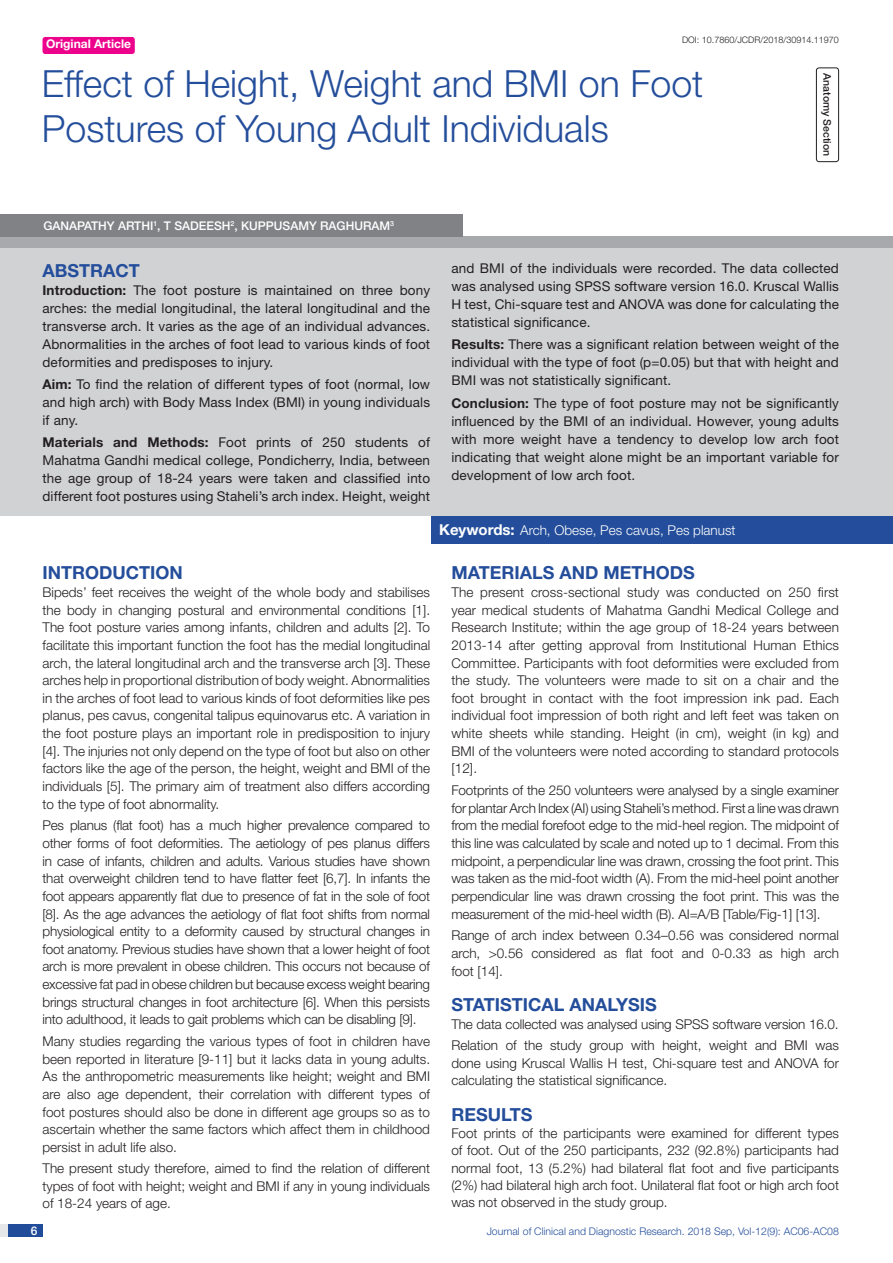
<style>
.page{position:relative;width:893px;height:1263px;background:#fff}
.page>*{position:absolute;margin:0;border:0;box-sizing:border-box;transform-origin:0 0}
.t1{font:300 37.5px/45px "Helvetica Neue";color:#244e9b}
.Heading{font:700 18px "Helvetica Neue";color:#244e9b}
.Abstract_head{font:700 18px "Helvetica Neue";color:#244e9b}
.Body_text{font:300 13.5px/17.7px "Helvetica Neue";color:#231f20;text-align:justify}
.Abstract_Text{font:13.5px/18px "Helvetica Neue";letter-spacing:.01em;color:#231f20;text-align:justify}
.Key_words{font:300 13.5px "Helvetica Neue";color:#fff}
.Author{font:500 12px "Helvetica Neue";color:#fff}
.t2{font:700 12px "Helvetica Neue";color:#fff}
.t3{font:300 10.5px "Helvetica Neue";color:#244e9b}
.section{font:500 10.5px "Helvetica Neue";color:#231f20}
.DOI{font:300 9px "Helvetica Neue";color:#231f20}
.s1{font-weight:700}
.s2{font-weight:700;font-size:15px}
.s3{font-size:12px}
</style>
<div class="page">
<div style="left:0;top:1224px;width:43px;height:13px;background:#e6e7e9"></div>
<div style="left:8px;top:1224px;width:35px;height:13px;background:#214c99"></div>
<div style="left:43px;top:37px;width:92px;height:17px;background:#ed028c;border-radius:3px"></div>
<div style="left:816px;top:67px;width:23px;height:95px;border:1px solid #231f20;border-radius:3px"></div>
<div style="left:0;top:236px;width:893px;height:12px;background:#a8a9ad"></div>
<div style="left:0;top:214px;width:463px;height:22px;background:#808285"></div>
<div style="left:0;top:248px;width:893px;height:268px;background:#d1d2d4"></div>
<div style="left:431px;top:516px;width:462px;height:27px;background:#244e9b"></div>
<p class="t2" style="left:46px;top:37px;width:87px">Original Article</p>
<p class="DOI" style="left:682px;top:35px;width:158px">DOI: 10.7860/JCDR/2018/30914.11970</p>
<p class="t1" style="left:42px;top:60px;width:663px">Effect of Height, Weight and BMI on Foot<br>Postures of Young Adult Individuals</p>
<p class="Author" style="left:43px;top:218px;width:286px">GANAPATHY ARTHI<sup>1</sup>, T SADEESH<sup>2</sup>, KUPPUSAMY RAG</p>
<p class="Author" style="left:346px;top:218px;width:50px">HURAM<sup>3</sup></p>
<p class="section" style="left:833px;top:73px;width:84px;rotate:90deg">ANATOMY SECTION</p>
<p class="Abstract_head" style="left:43px;top:259px;width:99px">ABSTRACT</p>
<p class="Abstract_Text" style="left:43px;top:281px;width:389px"><span class="s1">Introduction:</span> The foot posture is maintained on three bony arches: the medial longitudinal, the lateral longitudinal and the transverse arch. It varies as the age of an individual advances.<br>Abnormalities in the arches of foot lead to various kinds of foot deformities and predisposes to injury.</p>
<p class="Abstract_Text" style="left:43px;top:375px;width:389px"><span class="s1">Aim:</span> To find the relation of different types of foot (normal, low and high arch) with Body Mass Index (BMI) in young individuals if any.</p>
<p class="Abstract_Text" style="left:43px;top:433px;width:389px"><span class="s1">Materials and Methods:</span> Foot prints of 250 students of Mahatma Gandhi medical college, Pondicherry, India, between the age group of 18-24 years were taken and classified into different foot postures using Staheli’s arch index. Height, weight</p>
<p class="Abstract_Text" style="left:451px;top:259px;width:389px">and BMI of the individuals were recorded. The data collected was analysed using SPSS software version 16.0. Kruscal Wallis H test, Chi-square test and ANOVA was done for calculating the statistical significance.</p>
<p class="Abstract_Text" style="left:451px;top:335px;width:389px"><span class="s1">Results:</span> There was a significant relation between weight of the individual with the type of foot (p=0.05) but that with height and BMI was not statistically significant.</p>
<p class="Abstract_Text" style="left:451px;top:394px;width:389px"><span class="s1">Conclusion:</span> The type of foot posture may not be significantly influenced by the BMI of an individual. However, young adults with more weight have a tendency to develop low arch foot indicating that weight alone might be an important variable for development of low arch foot.</p>
<p class="Key_words" style="left:439px;top:522px;width:298px"><span class="s2">Keywords:</span> Arch, Obese, Pes cavus, Pes planust</p>
<p class="Heading" style="left:43px;top:562px;width:142px">INTRODUCTION</p>
<p class="Body_text" style="left:43px;top:583px;width:389px">Bipeds’ feet receives the weight of the whole body and stabilises the body in changing postural and environmental conditions [1].<br>The foot posture varies among infants, children and adults [2]. To facilitate this important function the foot has the medial longitudinal arch, the lateral longitudinal arch and the transverse arch [3]. These arches help in proportional distribution of body weight. Abnormalities in the arches of foot lead to various kinds of foot deformities like pes planus, pes cavus, congenital talipus equinovarus etc. A variation in the foot posture plays an important role in predisposition to injury [4]. The injuries not only depend on the type of foot but also on other factors like the age of the person, the height, weight and BMI of the individuals [5]. The primary aim of treatment also differs according to the type of foot abnormality.</p>
<p class="Body_text" style="left:43px;top:816px;width:389px">Pes planus (flat foot) has a much higher prevalence compared to other forms of foot deformities. The aetiology of pes planus differs in case of infants, children and adults. Various studies have shown that overweight children tend to have flatter feet [6,7]. In infants the foot appears apparently flat due to presence of fat in the sole of foot [8]. As the age advances the aetiology of flat foot shifts from normal physiological entity to a deformity caused by structural changes in foot anatomy. Previous studies have shown that a lower height of foot arch is more prevalent in obese children. This occurs not because of excessive fat pad in obese children but because excess weight bearing brings structural changes in foot architecture [6]. When this persists into adulthood, it leads to gait problems which can be disabling [9].</p>
<p class="Body_text" style="left:43px;top:1032px;width:389px">Many studies regarding the various types of foot in children have been reported in literature [9-11] but it lacks data in young adults.<br>As the anthropometric measurements like height; weight and BMI are also age dependent, their correlation with different types of foot postures should also be done in different age groups so as to ascertain whether the same factors which affect them in childhood persist in adult life also.</p>
<p class="Body_text" style="left:43px;top:1160px;width:389px;line-height:17.2px">The present study therefore, aimed to find the relation of different types of foot with height; weight and BMI if any in young individuals of 18-24 years of age.</p>
<p class="Heading" style="left:451px;top:562px;width:245px">MATERIALS AND METHODS</p>
<p class="Body_text" style="left:451px;top:583px;width:389px">The present cross-sectional study was conducted on 250 first year medical students of Mahatma Gandhi Medical College and Research Institute; within the age group of 18-24 years between 2013-14 after getting approval from Institutional Human Ethics Committee. Participants with foot deformities were excluded from the study. The volunteers were made to sit on a chair and the foot brought in contact with the foot impression ink pad. Each individual foot impression of both right and left feet was taken on white sheets while standing. Height (in cm), weight (in kg) and BMI of the volunteers were noted according to standard protocols [12].</p>
<p class="Body_text" style="left:451px;top:781px;width:389px">Footprints of the 250 volunteers were analysed by a single examiner for plantar Arch Index (AI) using Staheli’s method. First a line was drawn from the medial forefoot edge to the mid-heel region. The midpoint of this line was calculated by scale and noted up to 1 decimal. From <span class="s3">t</span>his midpoint, a perpendicular line was drawn, crossing the foot print. This was taken as the mid-foot width (A). From the mid-heel point another perpendicular line was drawn crossing the foot print. This was the measurement of the mid-heel width (B). AI=A/B [Table/Fig-1] [13].</p>
<p class="Body_text" style="left:451px;top:926px;width:389px">Range of arch index between 0.34–0.56 was considered normal arch, &gt;0.56 considered as flat foot and 0-0.33 as high arch foot [14].</p>
<p class="Heading" style="left:451px;top:994px;width:207px">STATISTICAL ANALYSIS</p>
<p class="Body_text" style="left:451px;top:1015px;width:389px">The data collected was analysed using SPSS software version 16.0.</p>
<p class="Body_text" style="left:451px;top:1036px;width:389px">Relation of the study group with height, weight and BMI was done using Kruscal Wallis H test, Chi-square test and ANOVA for calculating the statistical significance.</p>
<p class="Heading" style="left:451px;top:1103px;width:83px">RESULTS</p>
<p class="Body_text" style="left:451px;top:1124px;width:389px;line-height:17.2px">Foot prints of the participants were examined for different types of foot. Out of the 250 participants, 232 (92.8%) participants had normal foot, 13 (5.2%) had bilateral flat foot and five participants (2%) had bilateral high arch foot. Unilateral flat foot or high arch foot was not observed in the study group.</p>
<p class="Author" style="left:31px;top:1223px;width:8px">6</p>
<p class="t3" style="left:487px;top:1225px;width:354px">Journal of Clinical and Diagnostic Research. 2018 Sep, Vol-12(9): AC06-AC08</p>
</div>
